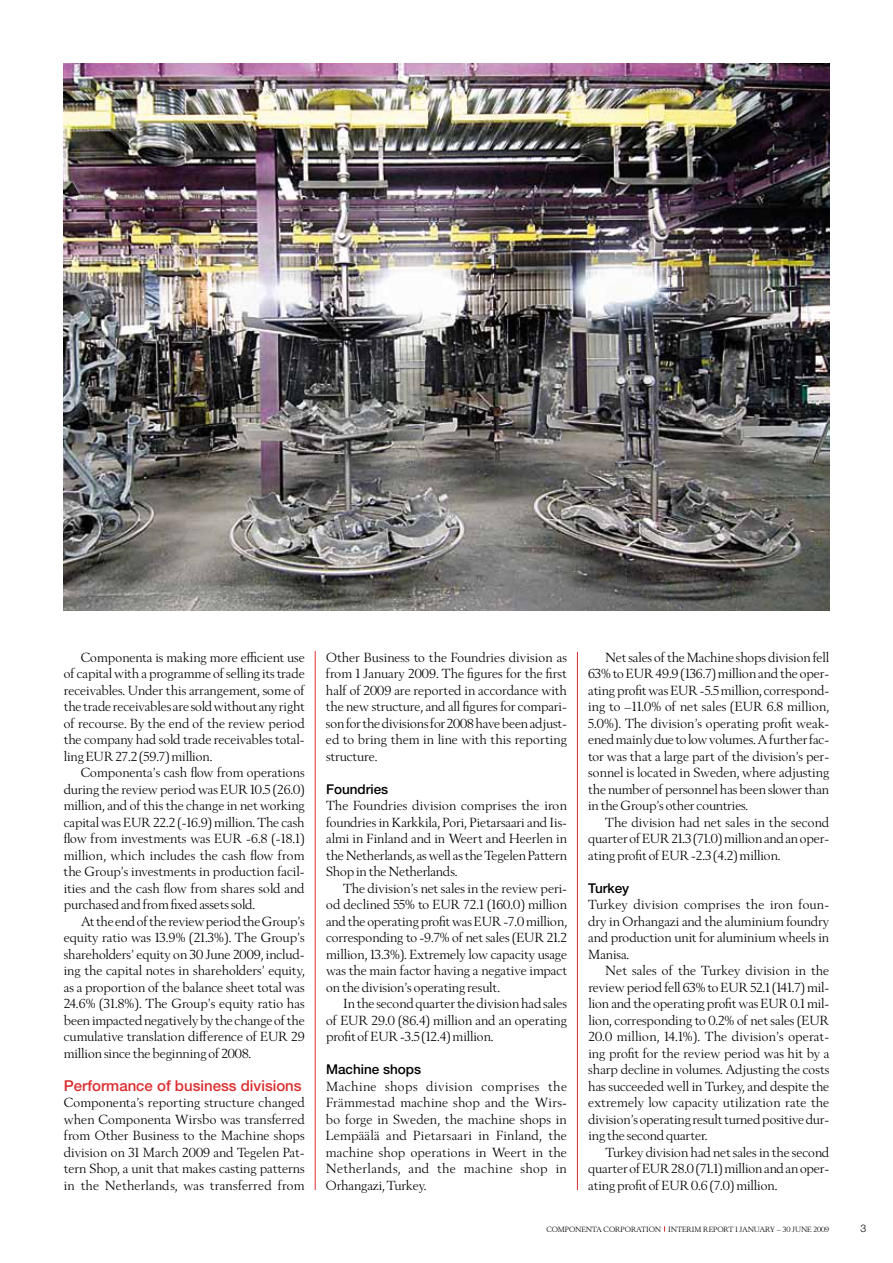
<style>
.page{position:relative;width:893px;height:1263px;background:#fff}
.page>*{position:absolute;margin:0;border:0;box-sizing:border-box;transform-origin:0 0}
.t1{font:500 15px "Helvetica Neue LT Std";color:#dc2d2f}
.t2{font:500 13.5px "Helvetica Neue";color:#000}
.t3{font:13.05px/16.5px "Berling Nova Display Pro";letter-spacing:-.005em;color:#000;text-align:justify}
.t4{font:300 10.5px "Helvetica Neue LT Std";color:#000}
.t5{font:7.5px "Berling Nova Display Pro";letter-spacing:-.005em;color:#000}
</style>
<div class="page">
<img style="left:64px;top:64px;width:765px;height:547px">
<hr style="left:315px;top:652px;width:1px;height:538px;background:#dc2d2f">
<hr style="left:577px;top:653px;width:1px;height:537px;background:#dc2d2f">
<p class="t3" style="left:64px;top:649px;width:243px;text-indent:17px">Componenta is making more efficient use of capital with a programme of selling its trade receivables. Under this arrangement, some of the trade receivables are soldwithout any right of recourse. By the end of the review period the company had sold trade receivables total&shy;ling EUR 27.2 (59.7) million.</p>
<p class="t3" style="left:64px;top:764px;width:243px;text-indent:17px">Componenta’s cash flow from operations during the review period was EUR 10.5 (26.0) million, and of this the change in net working capital was EUR 22.2 (-16.9) million. The cash flow from investments was EUR -6.8 (-18.1) million, which includes the cash flow from the Group’s investments in production facil&shy;ities and the cash flow from shares sold and purchased and from fixed assets sold.</p>
<p class="t3" style="left:64px;top:912px;width:243px;text-indent:17px">Atthe endofthe reviewperiodtheGroup’s equity ratio was 13.9% (21.3%). The Group’s shareholders’ equity on 30 June 2009, includ&shy;ing the capital notes in shareholders’ equity, as a proportion of the balance sheet total was 24.6% (31.8%). The Group’s equity ratio has beenimpactednegativelyby the change ofthe cumulative translation difference of EUR 29 million since the beginning of 2008.</p>
<p class="t1" style="left:64px;top:1076px;width:239px">Performance of business divisions</p>
<p class="t3" style="left:64px;top:1094px;width:243px">Componenta’s reporting structure changed when Componenta Wirsbo was transferred from Other Business to the Machine shops division on 31 March 2009 and Tegelen Pat&shy;tern Shop, a unit that makes casting patterns in the Netherlands, was transferred from</p>
<p class="t3" style="left:326px;top:649px;width:242px">Other Business to the Foundries division as from 1 January 2009. The figures for the first half of 2009 are reported in accordance with the new structure, and all figures for compari&shy;sonforthedivisionsfor2008havebeenadjust&shy;ed to bring them in line with this reporting structure.</p>
<p class="t2" style="left:326px;top:781px;width:64px">Foundries</p>
<p class="t3" style="left:326px;top:797px;width:243px">The Foundries division comprises the iron foundries in Karkkila, Pori, Pietarsaari and Iis&shy;almi in Finland and in Weert and Heerlen in the Netherlands, aswell asthe Tegelen Pattern Shop in the Netherlands.</p>
<p class="t3" style="left:326px;top:880px;width:243px;text-indent:17px">The division’s net sales in the review peri&shy;od declined 55% to EUR 72.1 (160.0) million and the operating profitwasEUR -7.0 million, corresponding to -9.7% of net sales (EUR 21.2 million, 13.3%). Extremely low capacity usage was the main factor having a negative impact on the division’s operating result.</p>
<p class="t3" style="left:326px;top:995px;width:242px;text-indent:17px">In the second quarterthe divisionhad sales of EUR 29.0 (86.4) million and an operating profit ofEUR -3.5 (12.4) million.</p>
<p class="t2" style="left:326px;top:1061px;width:97px">Machine shops</p>
<p class="t3" style="left:326px;top:1078px;width:243px">Machine shops division comprises the Främmestad machine shop and the Wirs&shy;bo forge in Sweden, the machine shops in Lempäälä and Pietarsaari in Finland, the machine shop operations in Weert in the Netherlands, and the machine shop in Orhangazi, Turkey.</p>
<p class="t3" style="left:588px;top:649px;width:243px;text-indent:17px">Net sales of the Machine shops division fell 63% to EUR 49.9 (136.7) million and the oper&shy;ating profitwasEUR -5.5 million, correspond&shy;ing to –11.0% of net sales (EUR 6.8 million, 5.0%). The division’s operating profit weak&shy;enedmainlydue to lowvolumes. A furtherfac&shy;tor was that a large part of the division’s per&shy;sonnel is located in Sweden, where adjusting the number of personnel has been slower than in the Group’s other countries.</p>
<p class="t3" style="left:588px;top:813px;width:242px;text-indent:17px">The division had net sales in the second quarter ofEUR21.3 (71.0)millionandanoper&shy;ating profit of EUR -2.3 (4.2) million.</p>
<p class="t2" style="left:588px;top:880px;width:43px">Turkey</p>
<p class="t3" style="left:588px;top:896px;width:242px">Turkey division comprises the iron foun&shy;dry in Orhangazi and the aluminium foundry and production unit for aluminium wheels in Manisa.</p>
<p class="t3" style="left:588px;top:962px;width:243px;text-indent:17px">Net sales of the Turkey division in the review period fell 63% to EUR 52.1 (141.7) mil&shy;lion and the operating profit was EUR 0.1 mil&shy;lion, corresponding to 0.2% of net sales (EUR 20.0 million, 14.1%). The division’s operat&shy;ing profit for the review period was hit by a sharp decline in volumes. Adjusting the costs has succeeded well in Turkey, and despite the extremely low capacity utilization rate the division’soperating resultturnedpositivedur&shy;ing the second quarter.</p>
<p class="t3" style="left:588px;top:1143px;width:242px;text-indent:17px">Turkey division had net sales in the second quarter ofEUR28.0(71.1)millionandanoper&shy;ating profit ofEUR 0.6 (7.0) million.</p>
<p class="t5" style="left:546px;top:1224px;width:141px">Componenta CORPORATION interimre</p>
<p class="t5" style="left:713px;top:1224px;width:118px">port 1 January – 30 June 2009</p>
<p class="t4" style="left:860px;top:1221px;width:7px">3</p>
</div>
